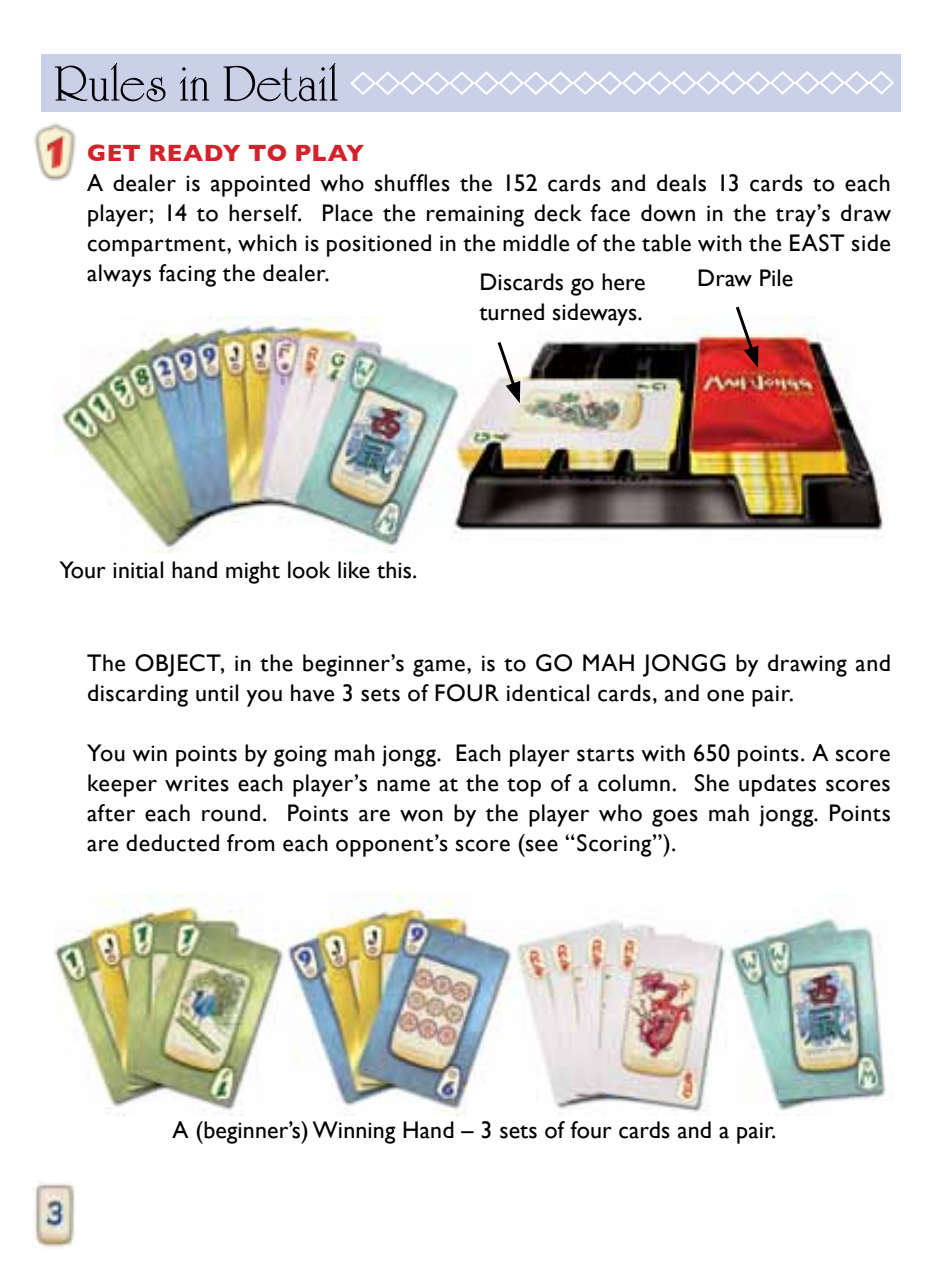
<style>
.page{position:relative;width:945px;height:1269px;background:#fff}
.page>*{position:absolute;margin:0;border:0;box-sizing:border-box;transform-origin:0 0}
.t1{font:54px "University ICG";letter-spacing:.005em;color:#000}
.t2{font:24px/30px "Gill Sans";letter-spacing:.02em;color:#000;text-align:justify}
.t3{font:700 24px "Gill Sans";letter-spacing:.02em;color:#d2232a}
</style>
<div class="page">
<div style="left:41px;top:54px;width:859px;height:58px;background:#cbd0e9"></div>
<img style="left:54px;top:893px;width:832px;height:222px">
<svg style="left:350px;top:71px;width:544px;height:24px"></svg>
<img style="left:54px;top:317px;width:830px;height:235px">
<svg style="left:495px;top:339px;width:25px;height:64px"></svg>
<svg style="left:733px;top:306px;width:25px;height:62px"></svg>
<img style="left:34px;top:123px;width:42px;height:58px">
<img style="left:32px;top:1180px;width:43px;height:68px">
<h1 class="t1" style="left:54px;top:54px;width:286px">Rules in Detail</h1>
<p class="t3" style="left:54px;top:138px;width:312px">1. GET READY TO PLAY</p>
<p class="t2" style="left:87px;top:167px;width:805px">A dealer is appointed who shuffles the 152 cards and deals 13 cards to each player; 14 to herself. Place the remaining deck face down in the tray’s draw compartment, which is positioned in the middle of the table with the EAST side always facing the dealer.</p>
<p class="t2" style="left:480px;top:266px;width:168px">Discards go here</p>
<p class="t2" style="left:697px;top:263px;width:98px">Draw Pile</p>
<p class="t2" style="left:480px;top:296px;width:165px">turned sideways.</p>
<p class="t2" style="left:59px;top:555px;width:360px">Your initial hand might look like this.</p>
<p class="t2" style="left:87px;top:647px;width:806px">The OBJECT, in the beginner’s game, is to GO MAH JONGG by drawing and discarding until you have 3 sets of FOUR identical cards, and one pair.</p>
<p class="t2" style="left:87px;top:737px;width:805px">You win points by going mah jongg. Each player starts with 650 points. A score keeper writes each player’s name at the top of a column. She updates scores after each round. Points are won by the player who goes mah jongg. Points are deducted from each opponent’s score (see “Scoring”).</p>
<p class="t2" style="left:173px;top:1115px;width:605px">A (beginner’s) Winning Hand – 3 sets of four cards and a pair.</p>
</div>
